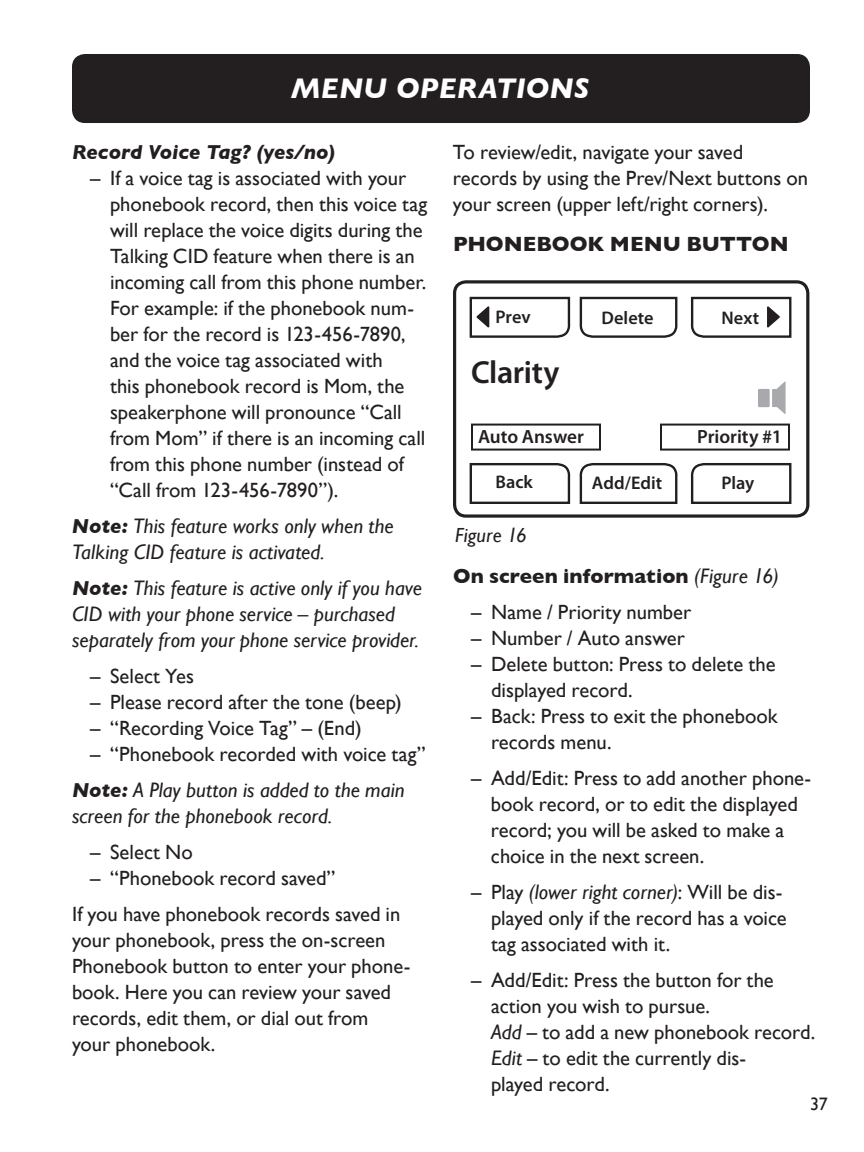
<style>
.page{position:relative;width:864px;height:1152px;background:#fff}
.page>*{position:absolute;margin:0;border:0;box-sizing:border-box;transform-origin:0 0}
.Body_text{font:600 32px "Myriad Pro";letter-spacing:-.01em;color:#231f20}
.Page_Header_Black_Bo{font:italic 700 29px "Gill Sans";letter-spacing:.005em;color:#fff}
.Menu_Descriptions_bo{font:italic 21px/26px "Gill Sans";color:#231f20}
.Body_text_SUB-bold-c{font:700 21px "Gill Sans";color:#231f20}
.Menu_Descriptions_bo-2{font:20.6px/26px "Gill Sans";color:#231f20}
.Body_text_SUB-bold-c-2{font:700 20.6px "Gill Sans";letter-spacing:.005em;color:#231f20}
.Menu_Descriptions_bo-3{font:italic 700 20.6px "Gill Sans";color:#231f20}
.Body_text-2{font:italic 20.4px "Gill Sans";letter-spacing:.005em;color:#231f20}
.Body_text-3{font:600 19.2px "Myriad Pro";color:#231f20}
.Body_text-4{font:600 18.2px "Myriad Pro";color:#231f20}
.t1{font:18px "Gill Sans";color:#231f20}
.s1{font-weight:700;font-size:20.6px}
.s2{font-weight:400;font-style:italic;font-size:21px}
.s3{font-style:normal;font-size:20.6px}
.s4{font-style:italic;font-size:21px}
</style>
<div class="page">
<div style="left:72px;top:54px;width:738px;height:69px;background:#231f20;border-radius:13px"></div>
<div style="left:453px;top:280px;width:356px;height:238px;border:3px solid #231f20;border-radius:11px"></div>
<svg style="left:469px;top:463px;width:102px;height:41px"></svg>
<svg style="left:690px;top:463px;width:102px;height:41px"></svg>
<svg style="left:469px;top:296px;width:102px;height:42px"></svg>
<svg style="left:690px;top:296px;width:102px;height:42px"></svg>
<svg style="left:579px;top:296px;width:99px;height:42px"></svg>
<svg style="left:579px;top:463px;width:99px;height:41px"></svg>
<div style="left:471px;top:424px;width:130px;height:27px;border:2px solid #231f20"></div>
<div style="left:660px;top:424px;width:130px;height:27px;border:2px solid #231f20"></div>
<div style="left:758px;top:389px;width:12px;height:18px;background:#a8a9ad"></div>
<svg style="left:772px;top:381px;width:14px;height:33px"></svg>
<p class="Page_Header_Black_Bo" style="left:291px;top:71px;width:300px">MENU OPERATIONS</p>
<p class="Menu_Descriptions_bo-3" style="left:72px;top:140px;width:264px">Record Voice Tag? (yes/no)</p>
<p class="Menu_Descriptions_bo-2" style="left:110px;top:165px;width:319px;text-indent:-20px">– If a voice tag is associated with your phonebook record, then this voice tag will replace the voice digits during the Talking CID feature when there is an incoming call from this phone number.<br>For example: if the phonebook num&shy;ber for the record is 123-456-7890, and the voice tag associated with<br>this phonebook record is Mom, the speakerphone will pronounce “Call from Mom” if there is an incoming call from this phone number (instead of “Call from 123-456-7890”).</p>
<p class="Menu_Descriptions_bo" style="left:72px;top:513px;width:323px"><span class="s1">Note:</span> This feature works only when the<br>Talking CID feature is activated.</p>
<p class="Menu_Descriptions_bo" style="left:72px;top:575px;width:351px"><span class="s1">Note:</span> This feature is active only if you have<br>CID with your phone service – purchased separately from your phone service provider.</p>
<p class="Menu_Descriptions_bo-2" style="left:90px;top:663px;width:105px">– Select Yes</p>
<p class="Menu_Descriptions_bo-2" style="left:90px;top:689px;width:313px">– Please record after the tone (beep)</p>
<p class="Menu_Descriptions_bo-2" style="left:90px;top:715px;width:273px">– “Recording Voice Tag” – (End)</p>
<p class="Menu_Descriptions_bo-2" style="left:90px;top:741px;width:337px">– “Phonebook recorded with voice tag”</p>
<p class="Menu_Descriptions_bo" style="left:72px;top:777px;width:334px"><span class="s1">Note:</span> A Play button is added to the main screen for the phonebook record.</p>
<p class="Menu_Descriptions_bo-2" style="left:90px;top:839px;width:104px">– Select No</p>
<p class="Menu_Descriptions_bo-2" style="left:90px;top:865px;width:247px">– “Phonebook record saved”</p>
<p class="Menu_Descriptions_bo-2" style="left:72px;top:901px;width:340px">If you have phonebook records saved in your phonebook, press the on-screen Phonebook button to enter your phone&shy;book. Here you can review your saved records, edit them, or dial out from your phonebook.</p>
<p class="Menu_Descriptions_bo-2" style="left:453px;top:139px;width:357px">To review/edit, navigate your saved records by using the Prev/Next buttons on your screen (upper left/right corners).</p>
<p class="Body_text_SUB-bold-c" style="left:453px;top:232px;width:337px">PHONEBOOK MENU BUTTON</p>
<p class="Body_text-4" style="left:495px;top:305px;width:37px">Prev</p>
<p class="Body_text" style="left:471px;top:351px;width:90px">Clarity</p>
<p class="Body_text-4" style="left:601px;top:306px;width:54px">Delete</p>
<p class="Body_text-4" style="left:721px;top:306px;width:39px">Next</p>
<p class="Body_text-3" style="left:478px;top:424px;width:108px">Auto Answer</p>
<p class="Body_text-3" style="left:697px;top:424px;width:86px">Priority #1</p>
<p class="Body_text-4" style="left:495px;top:471px;width:39px">Back</p>
<p class="Body_text-2" style="left:455px;top:523px;width:73px">Figure 16</p>
<p class="Body_text-4" style="left:592px;top:472px;width:72px">Add/Edit</p>
<p class="Body_text-4" style="left:721px;top:472px;width:34px">Play</p>
<p class="Body_text_SUB-bold-c-2" style="left:453px;top:564px;width:327px">On screen information <span class="s2">(Figure 16)</span></p>
<p class="Menu_Descriptions_bo-2" style="left:471px;top:599px;width:222px">– Name / Priority number</p>
<p class="Menu_Descriptions_bo-2" style="left:471px;top:625px;width:215px">– Number / Auto answer</p>
<p class="Menu_Descriptions_bo-2" style="left:491px;top:651px;width:286px;text-indent:-20px">– Delete button: Press to delete the displayed record.</p>
<p class="Menu_Descriptions_bo-2" style="left:491px;top:703px;width:288px;text-indent:-20px">– Back: Press to exit the phonebook records menu.</p>
<p class="Menu_Descriptions_bo-2" style="left:491px;top:765px;width:322px;text-indent:-20px">– Add/Edit: Press to add another phone&shy;book record, or to edit the displayed record; you will be asked to make a choice in the next screen.</p>
<p class="Menu_Descriptions_bo" style="left:471px;top:879px;width:313px"><span class="s3">– Play</span> (lower right corner)<span class="s3">: Will be dis-</span></p>
<p class="Menu_Descriptions_bo-2" style="left:491px;top:905px;width:297px">played only if the record has a voice tag associated with it.</p>
<p class="Menu_Descriptions_bo-2" style="left:491px;top:967px;width:326px;text-indent:-20px">– Add/Edit: Press the button for the action you wish to pursue.<br><span class="s4">Add</span> – to add a new phonebook record.<br><span class="s4">Edit</span> – to edit the currently dis-<br>played record.</p>
<p class="t1" style="left:810px;top:1094px;width:19px">37</p>
</div>
